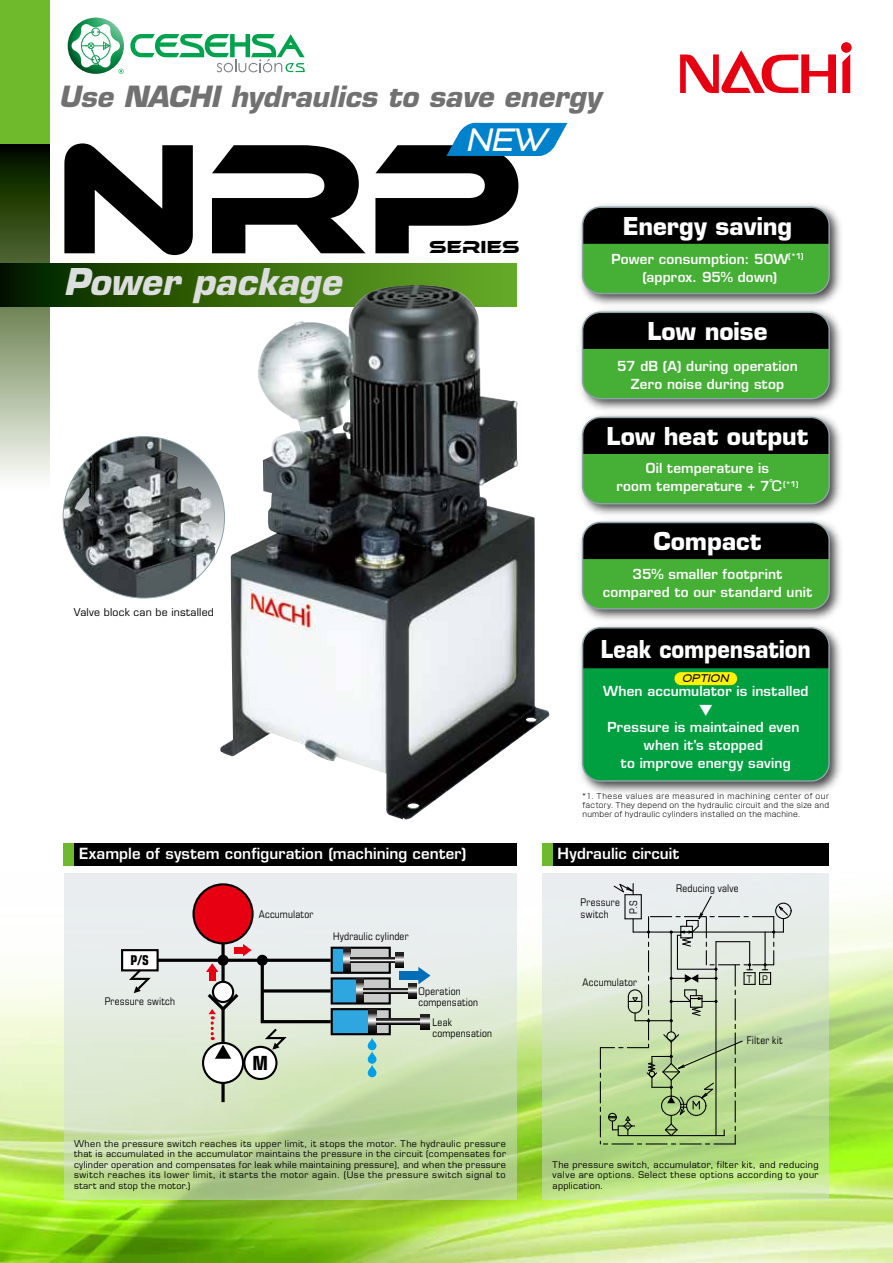
<style>
.page{position:relative;width:893px;height:1263px;background:#fff}
.page>*{position:absolute;margin:0;border:0;box-sizing:border-box;transform-origin:0 0}
.t1{font:161.55px "Ethnocentric Rg";color:#000}
.t2{font:italic 700 36px "Eurostile";letter-spacing:-.005em;color:#dcdddd}
.t3{font:italic 900 32.85px "Walkway";color:#fff}
.t4{font:italic 700 28.5px "Eurostile";letter-spacing:-.005em;color:#727171}
.t5{font:700 24px "Eurostile";letter-spacing:-.005em;color:#fff}
.t6{font:700 24px "Eurostile";letter-spacing:-.005em;color:#fff;scale:.9 1}
.t7{font:700 condensed 19.5px "Eurostile";color:#000}
.t8{font:18px "Ethnocentric Rg";letter-spacing:.01em;color:#000}
.t9{font:600 15px "Eurostile";letter-spacing:.01em;color:#fff}
.t10{font:600 13.5px/18px "Eurostile";letter-spacing:.015em;color:#fff;text-align:center}
.t11{font:700 condensed 13.5px "Eurostile";color:#000}
.t12{font:13.5px "Koz Go Pr 6 N";color:#fff}
.t13{font:italic 900 11.25px "Walkway";letter-spacing:.115em;color:#000}
.t14{font:condensed 10.5px/11.2px "Eurostile";letter-spacing:.02em;color:#000}
.t15{font:10.5px "Eurostile";letter-spacing:.02em;color:#000}
.t16{font:9px/10.5px "Eurostile";letter-spacing:.055em;color:#000;text-align:justify}
.t17{font:300 7.5px/9px "Shin Go Pro";letter-spacing:.02em;color:#000;text-align:justify}
.s1{font-family:"Shin Go Pro";font-weight:500}
</style>
<div class="page">
<img style="left:0;top:347px;width:893px;height:916px">
<div style="left:0;top:0;width:49px;height:145px;background:#6fba2c"></div>
<svg style="left:0;top:145px;width:49px;height:486px"></svg>
<svg style="left:0;top:264px;width:516px;height:43px;background:#2d5b09"></svg>
<svg style="left:64px;top:873px;width:452px;height:326px;background:#d2e1c3"></svg>
<svg style="left:542px;top:873px;width:287px;height:326px;background:#cbe3af"></svg>
<div style="left:841px;top:42px;width:11px;height:11px;background:#e60012;border-radius:50%"></div>
<svg style="left:842px;top:54px;width:8px;height:39px"></svg>
<svg style="left:680px;top:50px;width:156px;height:44px"></svg>
<div style="left:64px;top:843px;width:452px;height:22px;background:#000"></div>
<div style="left:64px;top:843px;width:10px;height:22px;background:#6fba2c"></div>
<div style="left:542px;top:843px;width:287px;height:22px;background:#000"></div>
<div style="left:542px;top:843px;width:10px;height:22px;background:#6fba2c"></div>
<svg style="left:446px;top:123px;width:121px;height:33px"></svg>
<img style="left:580px;top:204px;width:261px;height:100px">
<div style="left:583px;top:207px;width:246px;height:87px;background:#45b035;border-radius:18px"></div>
<div style="left:583px;top:207px;width:246px;height:37px;background:#000"></div>
<div style="left:582px;top:206px;width:248px;height:88px;border:1px solid #8ea2a8;border-radius:18px"></div>
<img style="left:574px;top:304px;width:272px;height:105px">
<div style="left:583px;top:312px;width:246px;height:87px;background:#45b035;border-radius:18px"></div>
<div style="left:583px;top:312px;width:246px;height:37px;background:#000"></div>
<div style="left:582px;top:312px;width:248px;height:87px;border:1px solid #8ea2a8;border-radius:18px"></div>
<img style="left:574px;top:521px;width:272px;height:98px">
<div style="left:583px;top:522px;width:246px;height:87px;background:#45b035;border-radius:18px"></div>
<div style="left:583px;top:522px;width:246px;height:37px;background:#000"></div>
<div style="left:582px;top:522px;width:248px;height:88px;border:1px solid #8ea2a8;border-radius:18px"></div>
<img style="left:574px;top:409px;width:272px;height:112px">
<div style="left:583px;top:417px;width:246px;height:87px;background:#45b035;border-radius:18px"></div>
<div style="left:583px;top:417px;width:246px;height:37px;background:#000"></div>
<div style="left:582px;top:417px;width:248px;height:87px;border:1px solid #8ea2a8;border-radius:18px"></div>
<img style="left:220px;top:284px;width:329px;height:535px">
<img style="left:63px;top:437px;width:153px;height:161px">
<div style="left:194px;top:884px;width:59px;height:59px;background:#e60012;border-radius:50%"></div>
<div style="left:192px;top:883px;width:62px;height:61px;border:2px solid #000;border-radius:50%"></div>
<svg style="left:213px;top:982px;width:20px;height:20px"></svg>
<div style="left:212px;top:981px;width:22px;height:22px;border:2px solid #000;border-radius:50%"></div>
<svg style="left:218px;top:955px;width:11px;height:11px"></svg>
<div style="left:203px;top:1043px;width:40px;height:40px;background:#fff;border-radius:50%"></div>
<div style="left:202px;top:1042px;width:42px;height:42px;border:2px solid #000;border-radius:50%"></div>
<div style="left:244px;top:1047px;width:32px;height:32px;background:#fff;border-radius:50%"></div>
<div style="left:243px;top:1046px;width:35px;height:34px;border:2px solid #000;border-radius:50%"></div>
<div style="left:257px;top:955px;width:11px;height:11px;background:#000;border-radius:50%"></div>
<div style="left:122px;top:950px;width:36px;height:20px;background:#fff"></div>
<div style="left:121px;top:949px;width:38px;height:22px;border:2px solid #000"></div>
<div style="left:332px;top:948px;width:12px;height:25px;background:#2ea7e0"></div>
<div style="left:349px;top:948px;width:41px;height:25px;background:#c9caca"></div>
<div style="left:331px;top:947px;width:60px;height:27px;border:2px solid #000"></div>
<svg style="left:343px;top:948px;width:8px;height:25px"></svg>
<svg style="left:351px;top:957px;width:44px;height:6px"></svg>
<svg style="left:395px;top:953px;width:8px;height:15px"></svg>
<div style="left:332px;top:978px;width:24px;height:25px;background:#2ea7e0"></div>
<div style="left:364px;top:978px;width:26px;height:25px;background:#c9caca"></div>
<div style="left:331px;top:977px;width:60px;height:27px;border:2px solid #000"></div>
<svg style="left:356px;top:978px;width:8px;height:25px"></svg>
<svg style="left:364px;top:988px;width:44px;height:6px"></svg>
<svg style="left:408px;top:983px;width:8px;height:15px"></svg>
<div style="left:332px;top:1009px;width:38px;height:25px;background:#2ea7e0"></div>
<div style="left:376px;top:1009px;width:14px;height:25px;background:#c9caca"></div>
<div style="left:331px;top:1008px;width:60px;height:27px;border:2px solid #000"></div>
<svg style="left:369px;top:1009px;width:7px;height:25px"></svg>
<svg style="left:376px;top:1019px;width:45px;height:5px"></svg>
<svg style="left:421px;top:1014px;width:8px;height:15px"></svg>
<svg style="left:221px;top:943px;width:4px;height:39px"></svg>
<svg style="left:221px;top:1083px;width:4px;height:19px"></svg>
<hr style="left:158px;top:959px;width:173px;height:3px;background:#000">
<svg style="left:368px;top:1038px;width:8px;height:39px"></svg>
<svg style="left:206px;top:963px;width:12px;height:9px"></svg>
<div style="left:209px;top:971px;width:6px;height:9px;background:#e60012"></div>
<svg style="left:243px;top:944px;width:9px;height:12px"></svg>
<div style="left:234px;top:947px;width:10px;height:6px;background:#e60012"></div>
<svg style="left:418px;top:967px;width:13px;height:17px"></svg>
<div style="left:399px;top:971px;width:20px;height:9px;background:#036eb8"></div>
<img style="left:574px;top:619px;width:272px;height:179px">
<div style="left:583px;top:628px;width:246px;height:153px;background:#00a041;border-radius:18px"></div>
<div style="left:583px;top:628px;width:246px;height:40px;background:#000"></div>
<div style="left:582px;top:627px;width:248px;height:155px;border:1px solid #8ea2a8;border-radius:18px"></div>
<div style="left:674px;top:672px;width:63px;height:13px;background:#fff100;border-radius:6px"></div>
<svg style="left:204px;top:990px;width:38px;height:69px"></svg>
<svg style="left:126px;top:968px;width:27px;height:25px"></svg>
<svg style="left:259px;top:957px;width:75px;height:94px;background:#bcc3bb"></svg>
<div style="left:775px;top:903px;width:17px;height:16px;border:1px solid #000;border-radius:50%"></div>
<svg style="left:600px;top:883px;width:189px;height:261px;background:#c2d4b1"></svg>
<svg style="left:130px;top:34px;width:175px;height:38px"></svg>
<svg style="left:68px;top:18px;width:56px;height:56px"></svg>
<h3 class="t4" style="left:58px;top:79px;width:544px">Use NACHI hydraulics to save energy</h3>
<h3 class="t3" style="left:467px;top:122px;width:79px">NEW</h3>
<h1 class="t1" style="left:55px;top:101px;width:472px">NRP</h1>
<h3 class="t8" style="left:429px;top:236px;width:92px">SERIES</h3>
<h2 class="t2" style="left:64px;top:259px;width:279px">Power package</h2>
<h3 class="t5" style="left:623px;top:211px;width:171px">Energy saving</h3>
<h3 class="t10" style="left:611px;top:250px;width:194px">Power consumption: 50W<sup>(*1) </sup>(approx. 95% down)</h3>
<h3 class="t5" style="left:647px;top:316px;width:122px">Low noise</h3>
<h3 class="t10" style="left:617px;top:357px;width:182px">57 dB (A) during operation<br>Zero noise during stop</h3>
<h3 class="t5" style="left:606px;top:421px;width:203px">Low heat output</h3>
<h3 class="t10" style="left:616px;top:459px;width:183px">Oil temperature is<br>room temperature + 7<span class="s1">℃</span><sup>(*1)</sup></h3>
<h3 class="t5" style="left:653px;top:526px;width:110px">Compact</h3>
<p class="t15" style="left:74px;top:606px;width:142px">Valve block can be installed</p>
<h3 class="t10" style="left:603px;top:565px;width:211px">35% smaller footprint compared to our standard unit</h3>
<h3 class="t6" style="left:601px;top:634px;width:235px">Leak compensation</h3>
<p class="t13" style="left:682px;top:673px;width:47px">OPTION</p>
<h3 class="t10" style="left:603px;top:682px;width:207px">When accumulator is installed</h3>
<h3 class="t12" style="left:699px;top:702px;width:15px">▼</h3>
<h3 class="t10" style="left:607px;top:718px;width:193px">Pressure is maintained even when it’s stopped<br>to improve energy saving</h3>
<p class="t17" style="left:583px;top:791px;width:248px">*1. These values are measured in machining center of our factory. They depend on the hydraulic circuit and the size and number of hydraulic cylinders installed on the machine.</p>
<h3 class="t9" style="left:79px;top:844px;width:389px">Example of system configuration (machining center)</h3>
<h3 class="t9" style="left:558px;top:844px;width:123px">Hydraulic circuit</h3>
<h3 class="t11" style="left:131px;top:952px;width:20px">P/S</h3>
<p class="t14" style="left:105px;top:995px;width:72px">Pressure switch</p>
<p class="t14" style="left:259px;top:908px;width:56px">Accumulator</p>
<h3 class="t7" style="left:253px;top:1051px;width:17px">M</h3>
<p class="t14" style="left:333px;top:931px;width:77px">Hydraulic cylinder</p>
<p class="t14" style="left:418px;top:985px;width:61px">Operation compensation</p>
<p class="t14" style="left:432px;top:1016px;width:61px">Leak compensation</p>
<p class="t16" style="left:74px;top:1138px;width:433px">When the pressure switch reaches its upper limit, it stops the motor. The hydraulic pressure that is accumulated in the accumulator maintains the pressure in the circuit (compensates for cylinder operation and compensates for leak while maintaining pressure), and when the pressure switch reaches its lower limit, it starts the motor again. (Use the pressure switch signal to start and stop the motor.)</p>
<p class="t14" style="left:581px;top:897px;width:41px">Pressure switch</p>
<p class="t14" style="left:628px;top:913px;width:15px;rotate:-90deg">P.S</p>
<p class="t14" style="left:583px;top:977px;width:56px">Accumulator</p>
<p class="t14" style="left:676px;top:882px;width:64px">Reducing valve</p>
<p class="t14" style="left:747px;top:973px;width:22px">T P</p>
<p class="t14" style="left:747px;top:1034px;width:37px">Filter kit</p>
<p class="t16" style="left:553px;top:1159px;width:267px">The pressure switch, accumulator, filter kit, and reducing valve are options. Select these options according to your application.</p>
</div>
